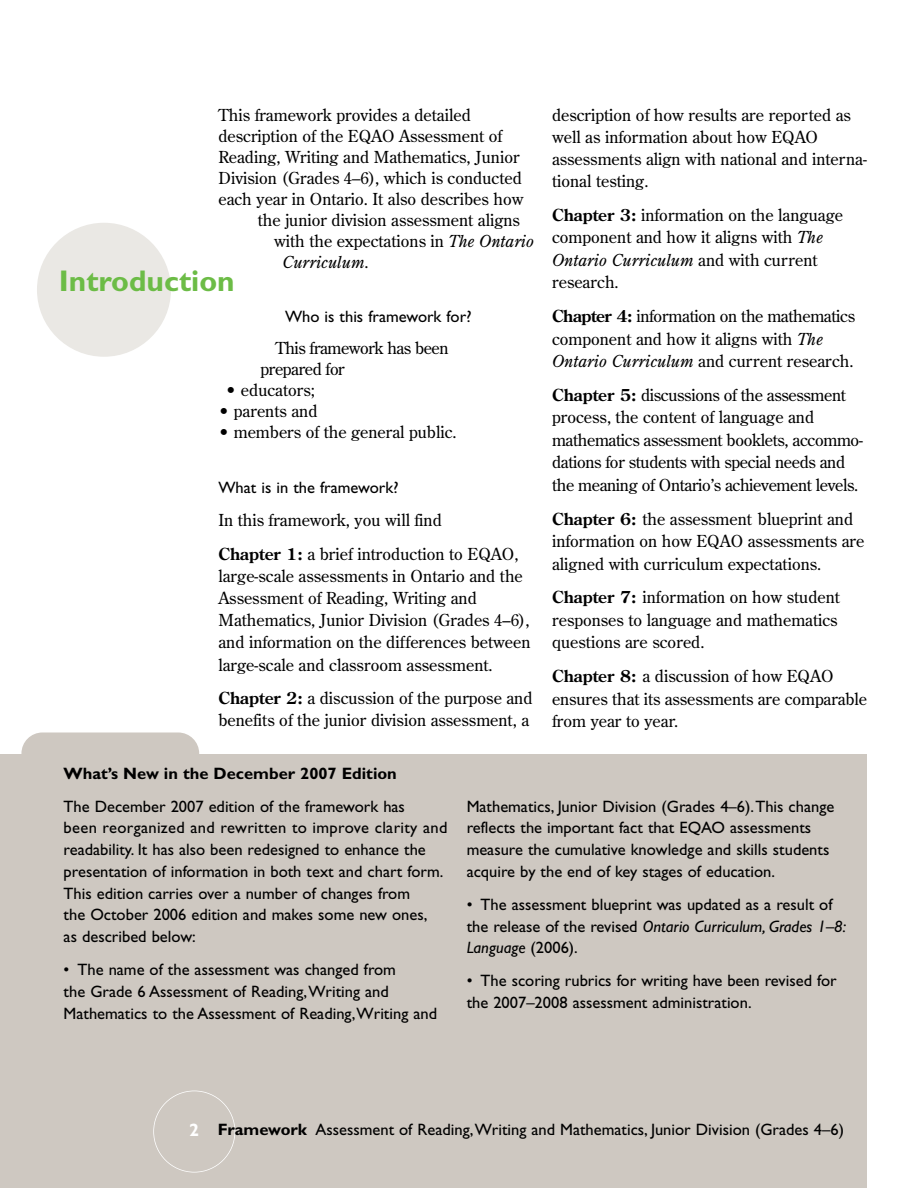
<style>
.page{position:relative;width:918px;height:1188px;background:#fff}
.page>*{position:absolute;margin:0;border:0;box-sizing:border-box;transform-origin:0 0}
.t1{font:700 30px "Gill Sans";color:#6cbc46}
.t2{font:16.5px/22.5px "Century Old Style";color:#000}
.t3{font:16.5px/21.8px "Gill Sans";color:#000}
.t4{font:16.5px/22.5px "Century Old Style";letter-spacing:-.02em;color:#000}
.t5{font:700 16.5px "Gill Sans";color:#000}
.t6{font:16.5px/21px "Century Old Style";letter-spacing:-.025em;color:#000}
.t7{font:italic 16.5px "Century Old Style";color:#000}
.s1{font-family:"Gill Sans"}
.s2{font-style:italic}
.s3{font-style:normal}
.s4{font-weight:700}
.s5{font-weight:700;font-size:18px;color:#fff}
</style>
<div class="page">
<div style="left:0;top:755px;width:867px;height:433px;background:#cec8c1"></div>
<div style="left:21px;top:733px;width:178px;height:42px;background:#cec8c1;border-radius:21px"></div>
<div style="left:153px;top:1091px;width:82px;height:82px;border:2px solid #fff;border-radius:50%"></div>
<div style="left:37px;top:223px;width:134px;height:134px;background:#eae8e4;border-radius:50%"></div>
<p class="t2" style="left:218px;top:104px;width:254px">This framework provides a detailed</p>
<p class="t2" style="left:218px;top:125px;width:285px">description of the EQAO Assessment of</p>
<p class="t2" style="left:218px;top:146px;width:303px">Reading, Writing and Mathematics, Junior</p>
<p class="t2" style="left:218px;top:167px;width:305px">Division (Grades 4<span class="s1">–</span>6), which is conducted</p>
<p class="t2" style="left:218px;top:188px;width:307px">each year in Ontario. It also describes how</p>
<p class="t2" style="left:258px;top:209px;width:264px">the junior division assessment aligns</p>
<p class="t2" style="left:274px;top:230px;width:261px">with the expectations in <span class="s2">The Ontario</span></p>
<p class="t7" style="left:283px;top:252px;width:88px">Curriculum<span class="s3">.</span></p>
<h1 class="t1" style="left:59px;top:269px;width:177px">Introduction</h1>
<p class="t3" style="left:285px;top:307px;width:188px">Who is this framework for?</p>
<p class="t6" style="left:261px;top:338px;width:190px;text-indent:15px">This framework has been prepared for</p>
<p class="t2" style="left:226px;top:379px;width:91px">• educators;</p>
<p class="t2" style="left:218px;top:400px;width:101px">• parents and</p>
<p class="t2" style="left:218px;top:421px;width:240px">• members of the general public.</p>
<p class="t3" style="left:218px;top:478px;width:182px">What is in the framework?</p>
<p class="t2" style="left:218px;top:504px;width:302px;line-height:33.5px">In this framework, you will find<br><span class="s4">Chapter 1:</span> a brief introduction to EQAO,</p>
<p class="t2" style="left:218px;top:565px;width:314px">large-scale assessments in Ontario and the Assessment of Reading, Writing and Mathematics, Junior Division (Grades 4–6), and information on the differences between large-scale and classroom assessment.</p>
<p class="t2" style="left:218px;top:687px;width:316px"><span class="s4">Chapter 2:</span> a discussion of the purpose and benefits of the junior division assessment, a</p>
<p class="t2" style="left:552px;top:104px;width:316px">description of how results are reported as well as information about how EQAO assessments align with national and interna&shy;tional testing.</p>
<p class="t2" style="left:552px;top:204px;width:292px"><span class="s4">Chapter 3:</span> information on the language component and how it aligns with <span class="s2">The<br>Ontario Curriculum</span> and with current research.</p>
<p class="t2" style="left:552px;top:305px;width:305px"><span class="s4">Chapter 4:</span> information on the mathematics component and how it aligns with <span class="s2">The<br>Ontario Curriculum</span> and current research.</p>
<p class="t4" style="left:552px;top:384px;width:312px"><span class="s4">Chapter 5:</span> discussions of the assessment process, the content of language and mathematics assessment booklets, accommo&shy;dations for students with special needs and the meaning of Ontario’s achievement levels.</p>
<p class="t2" style="left:552px;top:508px;width:314px"><span class="s4">Chapter 6:</span> the assessment blueprint and information on how EQAO assessments are aligned with curriculum expectations.</p>
<p class="t2" style="left:552px;top:586px;width:289px"><span class="s4">Chapter 7:</span> information on how student responses to language and mathematics questions are scored.</p>
<p class="t2" style="left:552px;top:665px;width:317px"><span class="s4">Chapter 8:</span> a discussion of how EQAO ensures that its assessments are comparable from year to year.</p>
<p class="t5" style="left:64px;top:767px;width:335px">What’s New in the December 2007 Edition</p>
<p class="t3" style="left:64px;top:797px;width:385px">The December 2007 edition of the framework has<br>been reorganized and rewritten to improve clarity and readability. It has also been redesigned to enhance the presentation of information in both text and chart form.<br>This edition carries over a number of changes from<br>the October 2006 edition and makes some new ones,<br>as described below:</p>
<p class="t3" style="left:64px;top:960px;width:375px">• The name of the assessment was changed from<br>the Grade 6 Assessment of Reading,Writing and<br>Mathematics to the Assessment of Reading,Writing and</p>
<p class="t3" style="left:467px;top:797px;width:369px">Mathematics, Junior Division (Grades 4–6).This change reflects the important fact that EQAO assessments measure the cumulative knowledge and skills students acquire by the end of key stages of education.</p>
<p class="t3" style="left:467px;top:895px;width:381px">• The assessment blueprint was updated as a result of the release of the revised <span class="s2">Ontario Curriculum, Grades 1–8:<br>Language</span> (2006).</p>
<p class="t3" style="left:467px;top:972px;width:372px">• The scoring rubrics for writing have been revised for the 2007–2008 assessment administration.</p>
<p class="t3" style="left:189px;top:1120px;width:656px"><span class="s5">2</span> <span class="s4">Framework</span> Assessment of Reading,Writing and Mathematics, Junior Division (Grades 4–6)</p>
</div>
